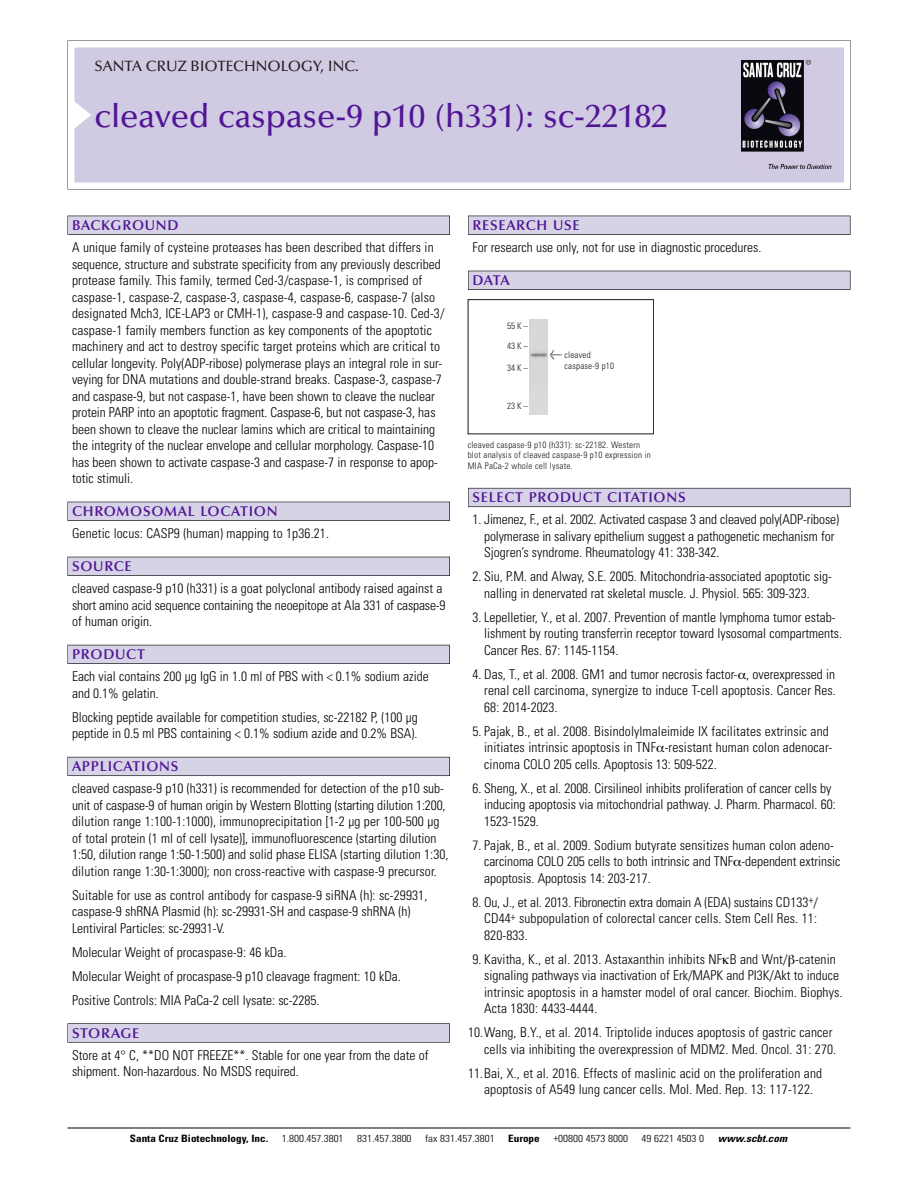
<style>
.page{position:relative;width:918px;height:1188px;background:#fff}
.page>*{position:absolute;margin:0;border:0;box-sizing:border-box;transform-origin:0 0}
.t1{font:500 33px "Optima";color:#511695}
.t2{font:500 15px "Optima";color:#231f20}
.t3{font:600 14.25px "Optima";letter-spacing:.05em;color:#511695}
.t4{font:300 condensed 13.5px/16.5px "Univers";color:#000}
.t5{font:300 condensed 10.2px "Univers";color:#000;scale:1.1 1}
.t6{font:700 condensed 10.2px "Univers";color:#000;scale:1.1 1}
.t7{font:italic 700 condensed 10.2px "Univers";letter-spacing:.005em;color:#000;scale:1.1 1}
.t8{font:9px/10.5px "Univers Condensed Light+KUFKRK";letter-spacing:.025em;color:#191919}
.s1{font-family:"Meta Plus Book Roman+EFHYJU";font-size:10.5px}
</style>
<div class="page">
<svg style="left:68px;top:40px;width:783px;height:149px"></svg>
<div style="left:74px;top:47px;width:770px;height:135px;background:#d1cae3"></div>
<img style="left:741px;top:60px;width:90px;height:108px">
<div style="left:68px;top:216px;width:382px;height:19px;background:#525155"></div>
<div style="left:68px;top:216px;width:381px;height:18px;background:#d7d3e7"></div>
<div style="left:68px;top:502px;width:382px;height:19px;background:#515055"></div>
<div style="left:68px;top:502px;width:381px;height:18px;background:#d7d3e7"></div>
<div style="left:68px;top:557px;width:382px;height:19px;background:#525158"></div>
<div style="left:68px;top:557px;width:381px;height:18px;background:#d7d3e7"></div>
<div style="left:68px;top:645px;width:382px;height:19px;background:#54535a"></div>
<div style="left:68px;top:645px;width:381px;height:18px;background:#d7d3e7"></div>
<div style="left:68px;top:757px;width:382px;height:19px;background:#5b5a62"></div>
<div style="left:68px;top:757px;width:381px;height:18px;background:#d7d3e7"></div>
<div style="left:68px;top:1023px;width:382px;height:20px;background:#626263"></div>
<div style="left:68px;top:1024px;width:381px;height:18px;background:#d7d3e7"></div>
<div style="left:468px;top:216px;width:382px;height:19px;background:#525155"></div>
<div style="left:468px;top:216px;width:382px;height:18px;background:#d7d3e7"></div>
<div style="left:468px;top:271px;width:382px;height:19px;background:#515055"></div>
<div style="left:468px;top:271px;width:382px;height:18px;background:#d7d3e7"></div>
<div style="left:468px;top:488px;width:382px;height:19px;background:#66646e"></div>
<div style="left:468px;top:488px;width:382px;height:18px;background:#d7d3e7"></div>
<hr style="left:68px;top:1128px;width:782px;height:1px;background:#000">
<div style="left:468px;top:299px;width:186px;height:135px;border:1px solid #191919"></div>
<div style="left:529px;top:319px;width:19px;height:95px;background:#d8d8d8"></div>
<p class="t2" style="left:94px;top:61px;width:266px">SANTA CRUZ BIOTECHNOLOGY, INC.</p>
<h1 class="t1" style="left:94px;top:103px;width:575px">cleaved caspase-9 p10 (h331): sc-22182</h1>
<p class="t3" style="left:72px;top:219px;width:108px">BACKGROUND</p>
<p class="t4" style="left:72px;top:240px;width:374px">A unique family of cysteine proteases has been described that differs in sequence, structure and substrate specificity from any previously described protease family. This family, termed Ced-3/caspase-1, is comprised of caspase-1, caspase-2, caspase-3, caspase-4, caspase-6, caspase-7 (also designated Mch3, ICE-LAP3 or CMH-1), caspase-9 and caspase-10. Ced-3/ caspase-1 family members function as key components of the apoptotic machinery and act to destroy specific target proteins which are critical to cellular longevity. Poly(ADP-ribose) polymerase plays an integral role in sur&shy;veying for DNA mutations and double-strand breaks. Caspase-3, caspase-7 and caspase-9, but not caspase-1, have been shown to cleave the nuclear protein PARP into an apoptotic fragment. Caspase-6, but not caspase-3, has been shown to cleave the nuclear lamins which are critical to maintaining the integrity of the nuclear envelope and cellular morphology. Caspase-10 has been shown to activate caspase-3 and caspase-7 in response to apop&shy;totic stimuli.</p>
<p class="t3" style="left:72px;top:506px;width:207px">CHROMOSOMAL LOCATION</p>
<p class="t4" style="left:72px;top:526px;width:258px">Genetic locus: CASP9 (human) mapping to 1p36.21.</p>
<p class="t3" style="left:72px;top:561px;width:61px">SOURCE</p>
<p class="t4" style="left:72px;top:581px;width:375px">cleaved caspase-9 p10 (h331) is a goat polyclonal antibody raised against a short amino acid sequence containing the neoepitope at Ala 331 of caspase-9 of human origin.</p>
<p class="t3" style="left:72px;top:649px;width:74px">PRODUCT</p>
<p class="t4" style="left:72px;top:669px;width:358px">Each vial contains 200 µg IgG in 1.0 ml of PBS with &lt; 0.1% sodium azide and 0.1% gelatin.</p>
<p class="t4" style="left:72px;top:710px;width:347px">Blocking peptide available for competition studies, sc-22182 P, (100 µg peptide in 0.5 ml PBS containing &lt; 0.1% sodium azide and 0.2% BSA).</p>
<p class="t3" style="left:72px;top:761px;width:108px">APPLICATIONS</p>
<p class="t4" style="left:72px;top:781px;width:378px">cleaved caspase-9 p10 (h331) is recommended for detection of the p10 sub&shy;unit of caspase-9 of human origin by Western Blotting (starting dilution 1:200, dilution range 1:100-1:1000), immunoprecipitation [1-2 µg per 100-500 µg of total protein (1 ml of cell lysate)], immunofluorescence (starting dilution 1:50, dilution range 1:50-1:500) and solid phase ELISA (starting dilution 1:30, dilution range 1:30-1:3000); non cross-reactive with caspase-9 precursor.</p>
<p class="t4" style="left:72px;top:888px;width:357px">Suitable for use as control antibody for caspase-9 siRNA (h): sc-29931, caspase-9 shRNA Plasmid (h): sc-29931-SH and caspase-9 shRNA (h)<br>Lentiviral Particles: sc-29931-V.</p>
<p class="t4" style="left:72px;top:941px;width:330px;line-height:24px">Molecular Weight of procaspase-9: 46 kDa.<br>Molecular Weight of procaspase-9 p10 cleavage fragment: 10 kDa.<br>Positive Controls: MIA PaCa-2 cell lysate: sc-2285.</p>
<p class="t3" style="left:72px;top:1027px;width:69px">STORAGE</p>
<p class="t4" style="left:72px;top:1048px;width:358px">Store at 4° C, **DO NOT FREEZE**. Stable for one year from the date of shipment. Non-hazardous. No MSDS required.</p>
<p class="t3" style="left:473px;top:219px;width:109px">RESEARCH USE</p>
<p class="t4" style="left:473px;top:240px;width:290px">For research use only, not for use in diagnostic procedures.</p>
<p class="t3" style="left:473px;top:275px;width:39px">DATA</p>
<p class="t8" style="left:507px;top:317px;width:22px;line-height:19.5px">55K–<br>43K–</p>
<p class="t8" style="left:507px;top:364px;width:22px">34K–</p>
<p class="t8" style="left:507px;top:401px;width:22px">23K–</p>
<p class="t8" style="left:564px;top:351px;width:51px;text-indent:-15px"><span class="s1">&lt;</span> cleaved caspase-9 p10</p>
<p class="t8" style="left:468px;top:440px;width:185px">cleaved caspase-9 p10 (h331): sc-22182. Western blot analysis of cleaved caspase-9 p10 expression in<br>MIA PaCa-2 whole cell lysate.</p>
<p class="t3" style="left:473px;top:492px;width:215px">SELECT PRODUCT CITATIONS</p>
<p class="t4" style="left:484px;top:512px;width:356px;text-indent:-12px">1. Jimenez, F., et al. 2002. Activated caspase 3 and cleaved poly(ADP-ribose) polymerase in salivary epithelium suggest a pathogenetic mechanism for<br>Sjogren’s syndrome. Rheumatology 41: 338-342.</p>
<p class="t4" style="left:484px;top:569px;width:349px;text-indent:-12px">2. Siu, P.M. and Alway, S.E. 2005. Mitochondria-associated apoptotic sig&shy;nalling in denervated rat skeletal muscle. J. Physiol. 565: 309-323.</p>
<p class="t4" style="left:484px;top:610px;width:360px;text-indent:-12px">3. Lepelletier, Y., et al. 2007. Prevention of mantle lymphoma tumor estab&shy;lishment by routing transferrin receptor toward lysosomal compartments.<br>Cancer Res. 67: 1145-1154.</p>
<p class="t4" style="left:484px;top:667px;width:353px;text-align:justify;text-indent:-12px">4. Das, T., et al. 2008. GM1 and tumor necrosis factor- , overexpressed in renal cell carcinoma, synergize to induce T-cell apoptosis. Cancer Res.<br>68: 2014-2023.</p>
<p class="t4" style="left:484px;top:724px;width:349px;text-indent:-12px">5. Pajak, B., et al. 2008. Bisindolylmaleimide IX facilitates extrinsic and initiates intrinsic apoptosis in TNF -resistant human colon adenocar&shy;cinoma COLO 205 cells. Apoptosis 13: 509-522.</p>
<p class="t4" style="left:484px;top:781px;width:353px;text-indent:-12px">6. Sheng, X., et al. 2008. Cirsilineol inhibits proliferation of cancer cells by inducing apoptosis via mitochondrial pathway. J. Pharm. Pharmacol. 60:<br>1523-1529.</p>
<p class="t4" style="left:484px;top:838px;width:358px;text-indent:-12px">7. Pajak, B., et al. 2009. Sodium butyrate sensitizes human colon adeno&shy;carcinoma COLO 205 cells to both intrinsic and TNF -dependent extrinsic apoptosis. Apoptosis 14: 203-217.</p>
<p class="t4" style="left:484px;top:895px;width:335px;text-align:justify;text-indent:-12px">8. Ou, J., et al. 2013. Fibronectin extra domain A (EDA) sustains CD133<sup>+</sup>/ CD44<sup>+</sup> subpopulation of colorectal cancer cells. Stem Cell Res. 11:<br>820-833.</p>
<p class="t4" style="left:484px;top:952px;width:360px;text-indent:-12px">9. Kavitha, K., et al. 2013. Astaxanthin inhibits NF B and Wnt/ -catenin signaling pathways via inactivation of Erk/MAPK and PI3K/Akt to induce intrinsic apoptosis in a hamster model of oral cancer. Biochim. Biophys.<br>Acta 1830: 4433-4444.</p>
<p class="t4" style="left:468px;top:1025px;width:370px;text-align:right">10.Wang, B.Y., et al. 2014. Triptolide induces apoptosis of gastric cancer cells via inhibiting the overexpression of MDM2. Med. Oncol. 31: 270.</p>
<p class="t4" style="left:468px;top:1066px;width:356px;text-align:center">11.Bai, X., et al. 2016. Effects of maslinic acid on the proliferation and apoptosis of A549 lung cancer cells. Mol. Med. Rep. 13: 117-122.</p>
<p class="t6" style="left:130px;top:1135px;width:127px">Santa Cruz Biotechnology, Inc.</p>
<p class="t5" style="left:282px;top:1135px;width:58px">1.800.457.3801</p>
<p class="t5" style="left:357px;top:1135px;width:51px">831.457.3800</p>
<p class="t5" style="left:425px;top:1135px;width:65px">fax 831.457.3801</p>
<p class="t6" style="left:508px;top:1135px;width:30px">Europe</p>
<p class="t5" style="left:553px;top:1135px;width:69px">+00800 4573 8000</p>
<p class="t5" style="left:642px;top:1135px;width:58px">49 6221 4503 0</p>
<p class="t7" style="left:718px;top:1135px;width:64px">www.scbt.com</p>
</div>
